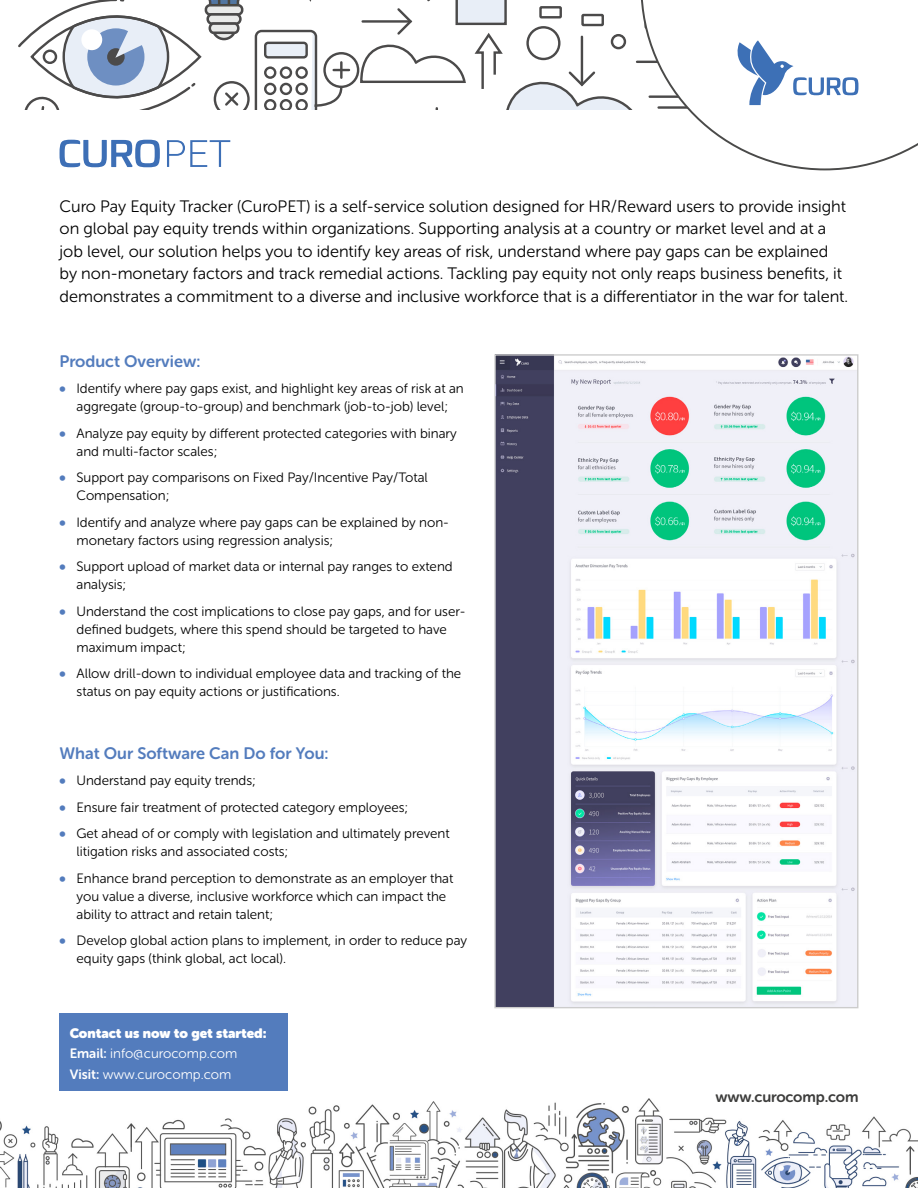
<style>
.page{position:relative;width:918px;height:1188px;background:#fff}
.page>*{position:absolute;margin:0;border:0;box-sizing:border-box;transform-origin:0 0}
.Body_5{font:16.5px/22.5px "Museo Sans Rounded 300";color:#000}
.Sub-head_2{font:16.5px "Museo Sans Rounded 700";color:#537cbd}
.t1{font:15px "Museo Sans Rounded 700";letter-spacing:-.01em;color:#3c3c3b}
.t2{font:13.5px/18px "Museo Sans Rounded 300";color:#000}
.Body_5-2{font:13.5px "Museo Sans Rounded 300";color:#fff}
.Body_5-3{font:13.5px "Museo Sans Rounded";color:#fff}
.s1{font-family:"Museo Sans Rounded";color:#537cbd}
.s2{font-family:"Museo Sans Rounded 700"}
</style>
<div class="page">
<div style="left:323px;top:52px;width:36px;height:36px;border:2px solid #4b4a4a;border-radius:50%"></div>
<svg style="left:18px;top:0;width:331px;height:109px"></svg>
<svg style="left:687px;top:81px;width:231px;height:89px"></svg>
<svg style="left:60px;top:140px;width:100px;height:27px"></svg>
<svg style="left:167px;top:140px;width:63px;height:27px"></svg>
<img style="left:0;top:1098px;width:918px;height:90px">
<div style="left:60px;top:1013px;width:228px;height:77px;background:#537cbd"></div>
<svg style="left:359px;top:0;width:499px;height:109px"></svg>
<img style="left:496px;top:356px;width:360px;height:650px">
<p class="Body_5" style="left:60px;top:195px;width:790px">Curo Pay Equity Tracker (CuroPET) is a self-service solution designed for HR/Reward users to provide insight on global pay equity trends within organizations. Supporting analysis at a country or market level and at a job level, our solution helps you to identify key areas of risk, understand where pay gaps can be explained by non-monetary factors and track remedial actions. Tackling pay equity not only reaps business benefits, it demonstrates a commitment to a diverse and inclusive workforce that is a differentiator in the war for talent.</p>
<p class="Sub-head_2" style="left:60px;top:352px;width:142px">Product Overview:</p>
<p class="t2" style="left:60px;top:380px;width:406px;text-align:center"><span class="s1">•</span> Identify where pay gaps exist, and highlight key areas of risk at an aggregate (group-to-group) and benchmark (job-to-job) level;</p>
<p class="t2" style="left:77px;top:424px;width:382px;text-indent:-17px"><span class="s1">•</span> Analyze pay equity by different protected categories with binary and multi-factor scales;</p>
<p class="t2" style="left:77px;top:469px;width:353px;text-indent:-17px"><span class="s1">•</span> Support pay comparisons on Fixed Pay/Incentive Pay/Total<br>Compensation;</p>
<p class="t2" style="left:77px;top:513px;width:374px;text-indent:-17px"><span class="s1">•</span> Identify and analyze where pay gaps can be explained by non&shy;monetary factors using regression analysis;</p>
<p class="t2" style="left:77px;top:558px;width:378px;text-indent:-17px"><span class="s1">•</span> Support upload of market data or internal pay ranges to extend analysis;</p>
<p class="t2" style="left:77px;top:602px;width:390px;text-indent:-17px"><span class="s1">•</span> Understand the cost implications to close pay gaps, and for user&shy;defined budgets, where this spend should be targeted to have maximum impact;</p>
<p class="t2" style="left:77px;top:665px;width:386px;text-indent:-17px"><span class="s1">•</span> Allow drill-down to individual employee data and tracking of the status on pay equity actions or justifications.</p>
<p class="Sub-head_2" style="left:60px;top:744px;width:271px">What Our Software Can Do for You:</p>
<p class="t2" style="left:60px;top:772px;width:198px"><span class="s1">•</span> Understand pay equity trends;</p>
<p class="t2" style="left:60px;top:798px;width:350px"><span class="s1">•</span> Ensure fair treatment of protected category employees;</p>
<p class="t2" style="left:77px;top:825px;width:375px;text-indent:-17px"><span class="s1">•</span> Get ahead of or comply with legislation and ultimately prevent litigation risks and associated costs;</p>
<p class="t2" style="left:77px;top:869px;width:378px;text-indent:-17px"><span class="s1">•</span> Enhance brand perception to demonstrate as an employer that you value a diverse, inclusive workforce which can impact the ability to attract and retain talent;</p>
<p class="t2" style="left:77px;top:932px;width:392px;text-indent:-17px"><span class="s1">•</span> Develop global action plans to implement, in order to reduce pay equity gaps (think global, act local).</p>
<p class="Body_5-3" style="left:70px;top:1025px;width:198px">Contact us now to get started:</p>
<p class="Body_5-2" style="left:70px;top:1046px;width:169px"><span class="s2">Email:</span> info@curocomp.com</p>
<p class="Body_5-2" style="left:70px;top:1067px;width:163px"><span class="s2">Visit:</span> www.curocomp.com</p>
<p class="t1" style="left:716px;top:1089px;width:144px">www.curocomp.com</p>
</div>
